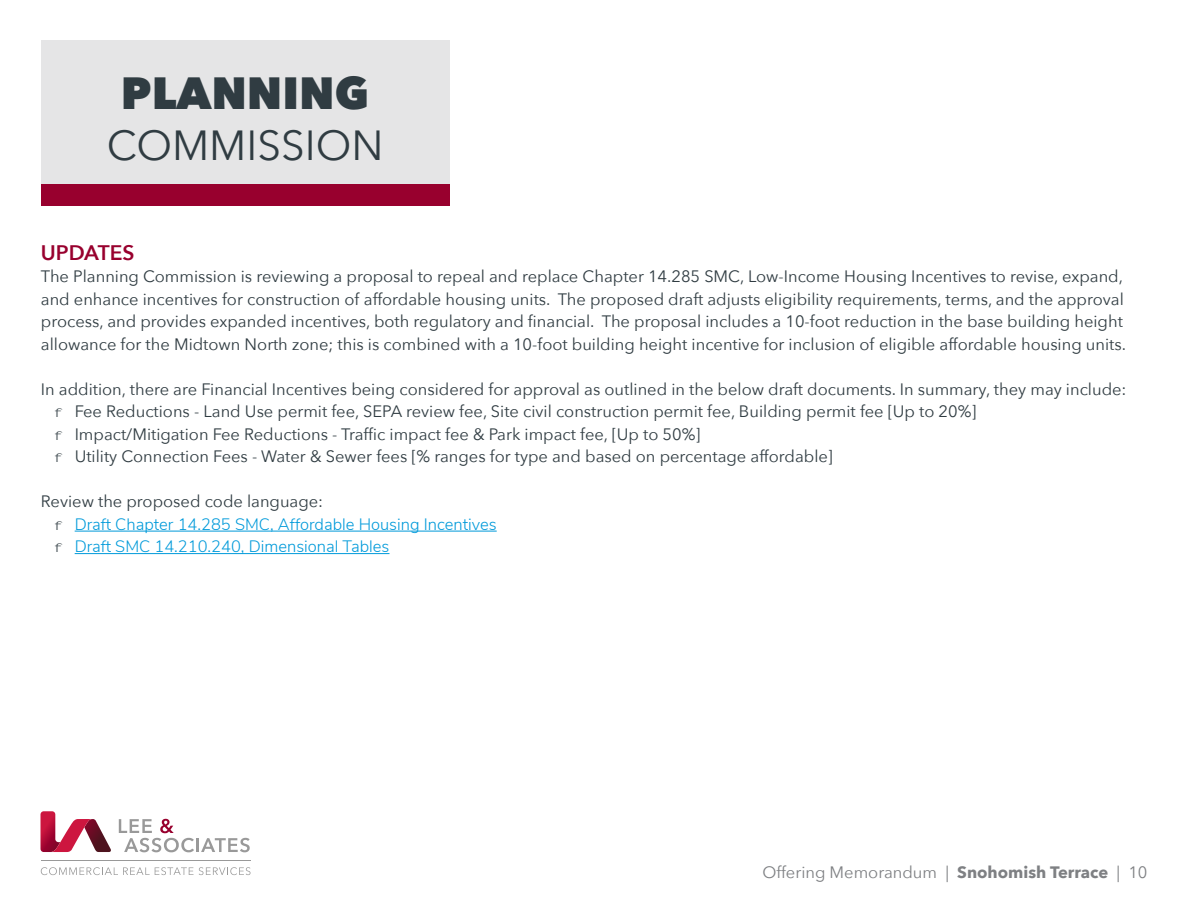
<style>
.page{position:relative;width:1188px;height:918px;background:#fff}
.page>*{position:absolute;margin:0;border:0;box-sizing:border-box;transform-origin:0 0}
.t1{font:800 45px "Avenir Next";color:#303c42}
.t2{font:42px "Avenir Next";color:#303c42}
.t3{font:600 21px "Avenir Next";color:#98002e}
.t4{font:16.5px/22.5px "Avenir Next";color:#303c42}
.t5{font:300 16.5px/22.5px "Nunito Sans";color:#009ada}
.t6{font:16.5px "Avenir Next";color:#7e8083}
.s1{font-weight:700}
</style>
<div class="page">
<svg style="left:119px;top:819px;width:75px;height:33px"></svg>
<hr style="left:196px;top:838px;width:3px;height:14px;background:#999">
<svg style="left:201px;top:838px;width:49px;height:14px"></svg>
<svg style="left:40px;top:811px;width:71px;height:41px"></svg>
<svg style="left:41px;top:867px;width:210px;height:8px"></svg>
<hr style="left:41px;top:861px;width:210px;height:1px;background:#999">
<div style="left:41px;top:40px;width:408px;height:155px;background:#e5e5e6"></div>
<div style="left:41px;top:184px;width:408px;height:21px;background:#98002e"></div>
<hr style="left:75px;top:531px;width:422px;height:1px;background:#009ada">
<hr style="left:75px;top:553px;width:315px;height:1px;background:#009ada">
<h1 class="t1" style="left:121px;top:66px;width:250px">PLANNING</h1>
<h2 class="t2" style="left:107px;top:110px;width:278px">COMMISSION</h2>
<p class="t3" style="left:41px;top:235px;width:95px">UPDATES</p>
<p class="t4" style="left:41px;top:265px;width:1087px">The Planning Commission is reviewing a proposal to repeal and replace Chapter 14.285 SMC, Low-Income Housing Incentives to revise, expand, and enhance incentives for construction of affordable housing units. The proposed draft adjusts eligibility requirements, terms, and the approval process, and provides expanded incentives, both regulatory and financial. The proposal includes a 10-foot reduction in the base building height allowance for the Midtown North zone; this is combined with a 10-foot building height incentive for inclusion of eligible affordable housing units.</p>
<p class="t4" style="left:75px;top:377px;width:1053px;text-indent:-34px">In addition, there are Financial Incentives being considered for approval as outlined in the below draft documents. In summary, they may include:<br>Fee Reductions - Land Use permit fee, SEPA review fee, Site civil construction permit fee, Building permit fee [Up to 20%]<br>Impact/Mitigation Fee Reductions - Traffic impact fee &amp; Park impact fee, [Up to 50%]<br>Utility Connection Fees - Water &amp; Sewer fees [% ranges for type and based on percentage affordable]</p>
<p class="t4" style="left:41px;top:490px;width:284px">Review the proposed code language:</p>
<p class="t5" style="left:75px;top:512px;width:424px">Draft Chapter 14.285 SMC, Affordable Housing Incentives<br>Draft SMC 14.210.240, Dimensional Tables</p>
<p class="t6" style="left:763px;top:858px;width:386px">Offering Memorandum | <span class="s1">Snohomish Terrace</span> | 10</p>
</div>
